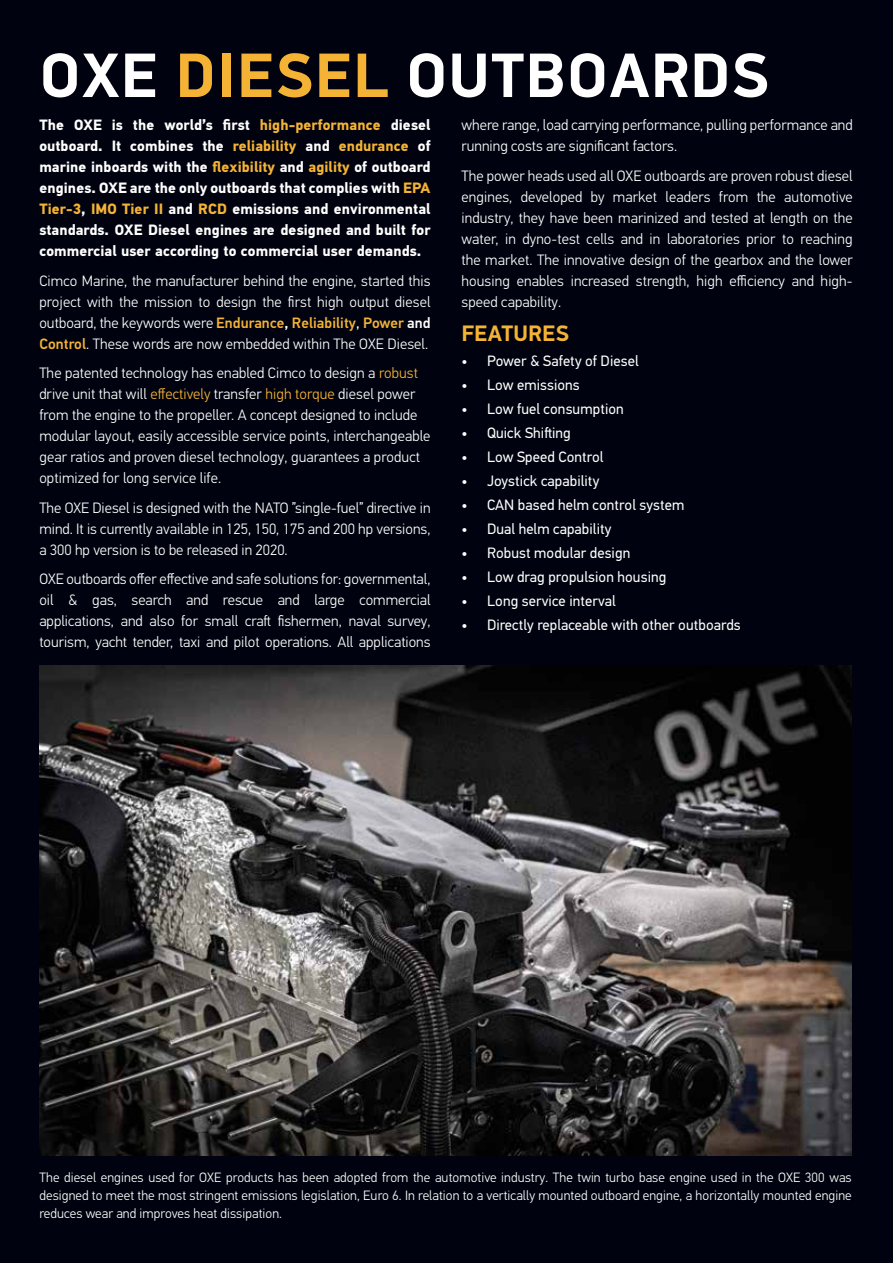
<style>
.page{position:relative;width:893px;height:1263px;background:#00030f}
.page>*{position:absolute;margin:0;border:0;box-sizing:border-box;transform-origin:0 0}
.t1{font:700 63px "PFDIN Display Pro";letter-spacing:.03em;color:#fff}
.t2{font:700 22.5px "PFDIN Display Pro";letter-spacing:.02em;color:#f5b335}
.t3{font:300 15px/21px "PF Din Text Pro";letter-spacing:.005em;color:#fff;text-align:justify}
.t4{font:700 15px/21px "PF Din Text Pro";letter-spacing:.005em;color:#fff;text-align:justify}
.t5{font:15px "PF Din Text Pro";letter-spacing:.005em;color:#fff}
.t6{font:300 13.5px/18px "PF Din Text Pro";letter-spacing:.005em;color:#fff;text-align:justify}
.s1{color:#f5b335}
.s2{font-weight:500;color:#f5b335}
.s3{font-weight:500}
.s4{font-weight:400}
</style>
<div class="page">
<img style="left:39px;top:666px;width:813px;height:489px">
<h1 class="t1" style="left:40px;top:37px;width:731px">OXE <span class="s1">DIESEL</span> OUTBOARDS</h1>
<p class="t4" style="left:39px;top:115px;width:393px">The OXE is the world’s first <span class="s1">high-performance</span> diesel outboard. It combines the <span class="s1">reliability</span> and <span class="s1">endurance</span> of marine inboards with the <span class="s1">flexibility</span> and <span class="s1">agility</span> of outboard engines. OXE are the only outboards that complies with <span class="s1">EPA Tier-3</span>, <span class="s1">IMO Tier II</span> and <span class="s1">RCD</span> emissions and environmental standards. OXE Diesel engines are designed and built for commercial user according to commercial user demands.</p>
<p class="t3" style="left:39px;top:270px;width:393px">Cimco Marine, the manufacturer behind the engine, started this project with the mission to design the first high output diesel outboard, the keywords were <span class="s2">Endurance</span><span class="s3">,</span> <span class="s2">Reliability</span><span class="s4">,</span> <span class="s2">Power</span> <span class="s3">and </span><span class="s2">Control</span>. These words are now embedded within The OXE Diesel.</p>
<p class="t3" style="left:39px;top:363px;width:393px;text-align:left">The patented technology has enabled Cimco to design a <span class="s1">robust </span>drive unit that will <span class="s1">effectively</span> transfer <span class="s1">high torque</span> diesel power from the engine to the propeller. A concept designed to include modular layout, easily accessible service points, interchangeable gear ratios and proven diesel technology, guarantees a product optimized for long service life.</p>
<p class="t3" style="left:39px;top:497px;width:393px">The OXE Diesel is designed with the NATO ”single-fuel” directive in mind. It is currently available in 125, 150, 175 and 200 hp versions, a 300 hp version is to be released in 2020.</p>
<p class="t3" style="left:39px;top:569px;width:393px">OXE outboards offer effective and safe solutions for: governmental, oil &amp; gas, search and rescue and large commercial applications, and also for small craft fishermen, naval survey, tourism, yacht tender, taxi and pilot operations. All applications</p>
<p class="t3" style="left:461px;top:115px;width:393px">where range, load carrying performance, pulling performance and running costs are significant factors.</p>
<p class="t3" style="left:461px;top:165px;width:393px">The power heads used all OXE outboards are proven robust diesel engines, developed by market leaders from the automotive industry, they have been marinized and tested at length on the water, in dyno-test cells and in laboratories prior to reaching the market. The innovative design of the gearbox and the lower housing enables increased strength, high efficiency and high&shy;speed capability.</p>
<h2 class="t2" style="left:462px;top:320px;width:109px">FEATURES</h2>
<p class="t5" style="left:461px;top:352px;width:179px">• Power &amp; Safety of Diesel</p>
<p class="t5" style="left:461px;top:376px;width:120px">• Low emissions</p>
<p class="t5" style="left:461px;top:400px;width:164px">• Low fuel consumption</p>
<p class="t5" style="left:461px;top:424px;width:111px">• Quick Shifting</p>
<p class="t5" style="left:461px;top:448px;width:144px">• Low Speed Control</p>
<p class="t5" style="left:461px;top:472px;width:139px">• Joystick capability</p>
<p class="t5" style="left:461px;top:496px;width:224px">• CAN based helm control system</p>
<p class="t5" style="left:461px;top:520px;width:151px">• Dual helm capability</p>
<p class="t5" style="left:461px;top:544px;width:170px">• Robust modular design</p>
<p class="t5" style="left:461px;top:568px;width:206px">• Low drag propulsion housing</p>
<p class="t5" style="left:461px;top:592px;width:156px">• Long service interval</p>
<p class="t5" style="left:461px;top:616px;width:281px">• Directly replaceable with other outboards</p>
<p class="t6" style="left:40px;top:1169px;width:814px">The diesel engines used for OXE products has been adopted from the automotive industry. The twin turbo base engine used in the OXE 300 was designed to meet the most stringent emissions legislation, Euro 6. In relation to a vertically mounted outboard engine, a horizontally mounted engine reduces wear and improves heat dissipation.</p>
</div>
